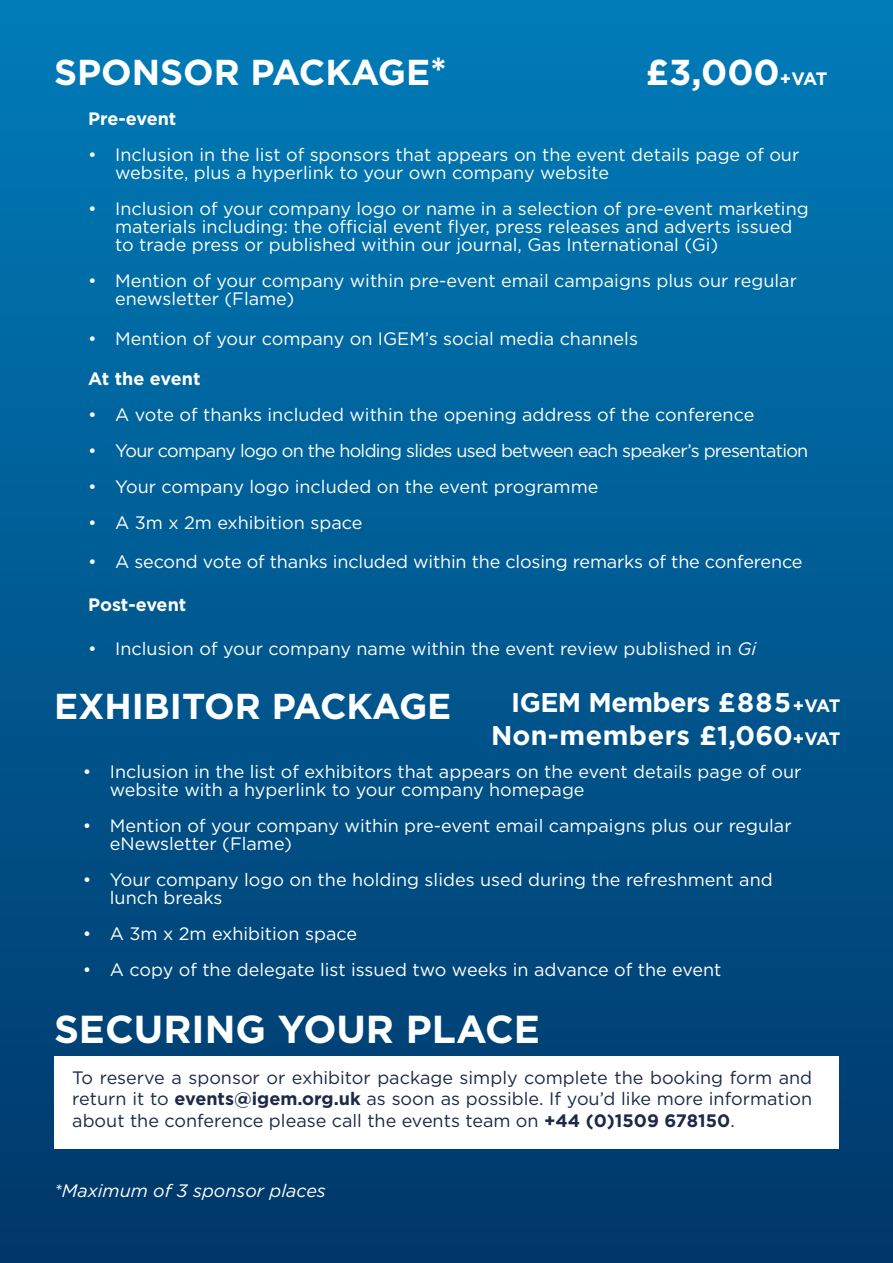
<style>
.page{position:relative;width:893px;height:1263px;background:#fff}
.page>*{position:absolute;margin:0;border:0;box-sizing:border-box;transform-origin:0 0}
.t1{font:700 39px "Gotham";color:#fff}
.t2{font:700 36px "Gotham";color:#fff}
.t3{font:700 27px/32.4px "Gotham";color:#fff;text-align:right}
.t4{font:18px/18px "Gotham";color:#fff}
.t5{font:18px/21.6px "Gotham";color:#1c2948;text-align:justify}
.t6{font:18px "Gotham";letter-spacing:-.04em;color:#fff}
.t7{font:700 18px "Gotham";letter-spacing:-.005em;color:#fff}
.t8{font:italic 18px "Gotham";color:#fff}
.s1{font-size:39px}
.s2{font-size:18px}
.s3{font-style:italic}
.s4{font-weight:700}
</style>
<div class="page">
<div style="left:0;top:0;width:893px;height:1263px;background:linear-gradient(to bottom,#007cb9,#003769)"></div>
<div style="left:54px;top:1056px;width:785px;height:93px;background:#fff"></div>
<h2 class="t2" style="left:54px;top:49px;width:395px">SPONSOR PACKAGE<span class="s1">*</span></h2>
<h2 class="t2" style="left:646px;top:49px;width:183px">£3,000<span class="s2">+VAT</span></h2>
<p class="t7" style="left:88px;top:107px;width:90px">Pre-event</p>
<p class="t4" style="left:115px;top:146px;width:686px;text-indent:-27px">• Inclusion in the list of sponsors that appears on the event details page of our website, plus a hyperlink to your own company website</p>
<p class="t4" style="left:115px;top:200px;width:695px;text-indent:-27px">• Inclusion of your company logo or name in a selection of pre-event marketing materials including: the official event flyer, press releases and adverts issued to trade press or published within our journal, Gas International (Gi)</p>
<p class="t4" style="left:115px;top:272px;width:683px;text-indent:-27px">• Mention of your company within pre-event email campaigns plus our regular enewsletter (Flame)</p>
<p class="t4" style="left:88px;top:329px;width:551px">• Mention of your company on IGEM’s social media channels</p>
<p class="t7" style="left:88px;top:366px;width:114px">At the event</p>
<p class="t4" style="left:88px;top:405px;width:668px">• A vote of thanks included within the opening address of the conference</p>
<p class="t6" style="left:88px;top:439px;width:722px">• Your company logo on the holding slides used between each speaker’s presentation</p>
<p class="t4" style="left:88px;top:477px;width:512px">• Your company logo included on the event programme</p>
<p class="t4" style="left:88px;top:513px;width:276px">• A 3m x 2m exhibition space</p>
<p class="t4" style="left:88px;top:552px;width:716px">• A second vote of thanks included within the closing remarks of the conference</p>
<p class="t7" style="left:88px;top:593px;width:100px">Post-event</p>
<p class="t4" style="left:88px;top:639px;width:669px">• Inclusion of your company name within the event review published in <span class="s3">Gi</span></p>
<h2 class="t2" style="left:54px;top:683px;width:399px">EXHIBITOR PACKAGE</h2>
<h3 class="t3" style="left:491px;top:686px;width:351px">IGEM Members £885<span class="s2">+VAT<br></span>Non-members £1,060<span class="s2">+VAT</span></h3>
<p class="t4" style="left:110px;top:762px;width:693px;text-indent:-27px">• Inclusion in the list of exhibitors that appears on the event details page of our website with a hyperlink to your company homepage</p>
<p class="t4" style="left:110px;top:816px;width:683px;text-indent:-27px">• Mention of your company within pre-event email campaigns plus our regular eNewsletter (Flame)</p>
<p class="t4" style="left:110px;top:870px;width:664px;text-indent:-27px">• Your company logo on the holding slides used during the refreshment and lunch breaks</p>
<p class="t4" style="left:83px;top:924px;width:276px">• A 3m x 2m exhibition space</p>
<p class="t4" style="left:83px;top:960px;width:640px">• A copy of the delegate list issued two weeks in advance of the event</p>
<h1 class="t1" style="left:54px;top:1004px;width:488px">SECURING YOUR PLACE</h1>
<p class="t5" style="left:72px;top:1066px;width:741px">To reserve a sponsor or exhibitor package simply complete the booking form and return it to <span class="s4">events@igem.org.uk</span> as soon as possible. If you’d like more information about the conference please call the events team on <span class="s4">+44 (0)1509 678150</span>.</p>
<p class="t8" style="left:54px;top:1179px;width:273px">*Maximum of 3 sponsor places</p>
</div>
